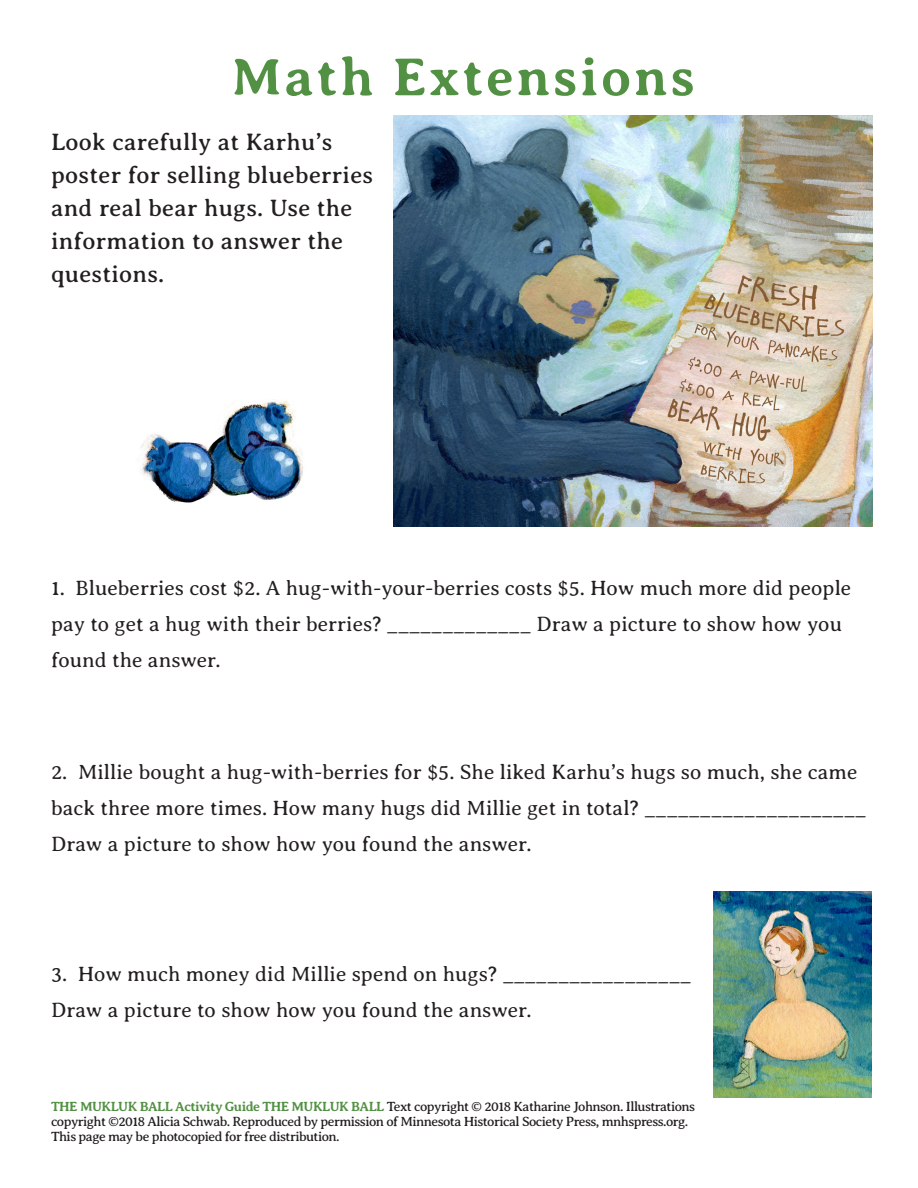
<style>
.page{position:relative;width:918px;height:1188px;background:#fff}
.page>*{position:absolute;margin:0;border:0;box-sizing:border-box;transform-origin:0 0}
.t1{font:700 54px "Averia Serif Libre";letter-spacing:.05em;color:#529144}
.t2{font:24px/33px "Averia Serif Libre";letter-spacing:.01em;color:#231f20}
.t3{font:300 21px/36px "Averia Serif Libre";color:#231f20}
.t4{font:13.5px/15px "Averia Serif Libre";letter-spacing:-.04em;color:#231f20}
.s1{font-weight:700;color:#529144}
</style>
<div class="page">
<img style="left:393px;top:116px;width:480px;height:410px">
<img style="left:140px;top:400px;width:163px;height:103px">
<img style="left:714px;top:891px;width:158px;height:206px">
<p class="t1" style="left:231px;top:47px;width:465px">Math Extensions</p>
<p class="t2" style="left:51px;top:125px;width:324px">Look carefully at Karhu’s poster for selling blueberries and real bear hugs. Use the information to answer the questions.</p>
<p class="t3" style="left:51px;top:570px;width:802px">1. Blueberries cost $2. A hug-with-your-berries costs $5. How much more did people pay to get a hug with their berries? _____________ Draw a picture to show how you found the answer.</p>
<p class="t3" style="left:51px;top:754px;width:817px">2. Millie bought a hug-with-berries for $5. She liked Karhu’s hugs so much, she came back three more times. How many hugs did Millie get in total? ____________________</p>
<p class="t3" style="left:51px;top:826px;width:482px">Draw a picture to show how you found the answer.</p>
<p class="t3" style="left:51px;top:956px;width:642px">3. How much money did Millie spend on hugs? _________________</p>
<p class="t3" style="left:51px;top:992px;width:482px">Draw a picture to show how you found the answer.</p>
<p class="t4" style="left:51px;top:1099px;width:646px"><span class="s1">THE MUKLUK BALL Activity Guide THE MUKLUK BALL</span> Text copyright © 2018 Katharine Johnson. Illustrations copyright ©2018 Alicia Schwab. Reproduced by permission of Minnesota Historical Society Press, mnhspress.org.<br>This page may be photocopied for free distribution.</p>
</div>
